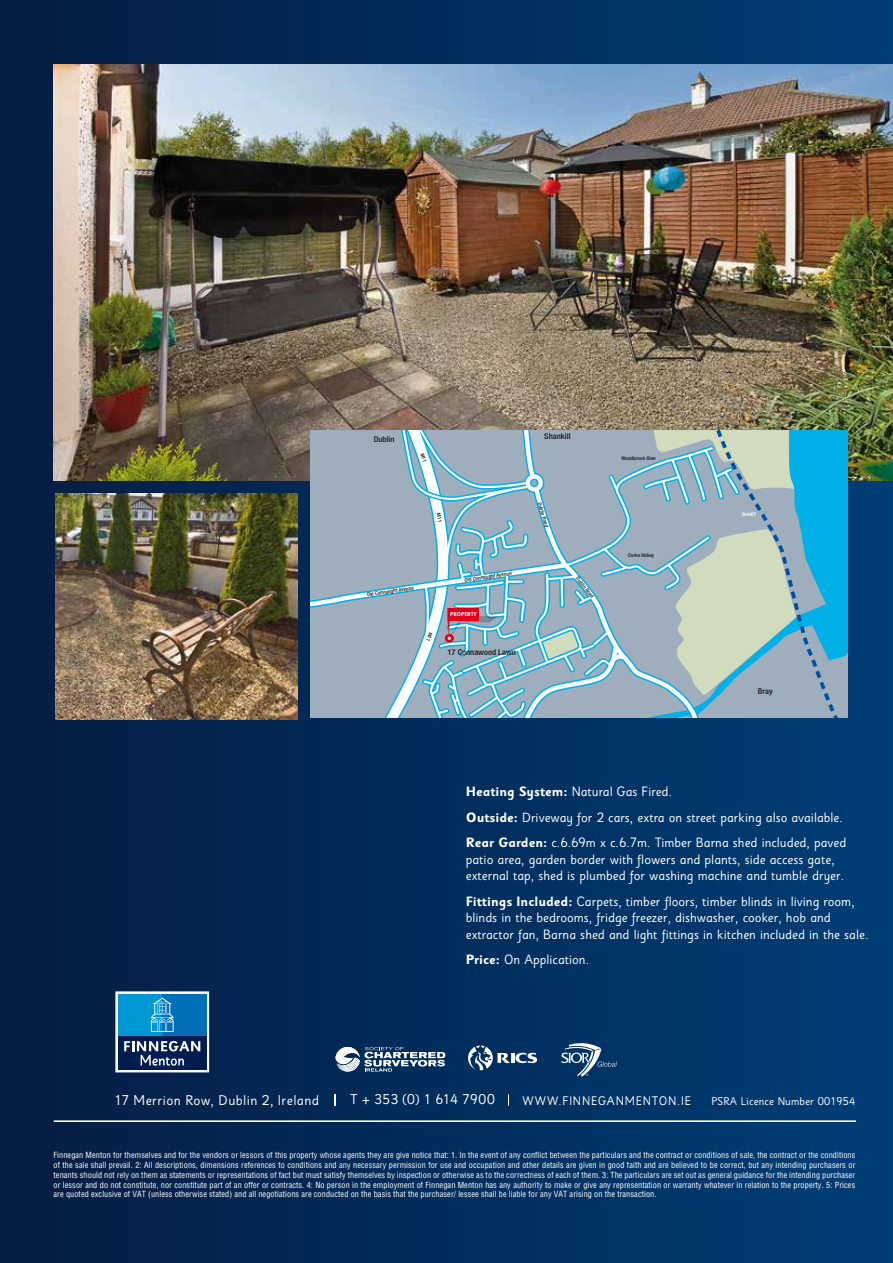
<style>
.page{position:relative;width:893px;height:1263px;background:#fff}
.page>*{position:absolute;margin:0;border:0;box-sizing:border-box;transform-origin:0 0}
.t1{font:14.1px "Sassoon Sans";letter-spacing:.03em;color:#fff}
.t2{font:13.5px/16.5px "Sassoon Sans";color:#fff}
.t3{font:12.45px "Sassoon Sans";letter-spacing:.065em;color:#fff}
.t4{font:11.25px "Sassoon Sans";letter-spacing:.01em;color:#fff}
.t5{font:condensed 8.25px/9.9px "Helvetica";letter-spacing:.01em;color:#fff;text-align:justify}
.t6{font:500 condensed 7.95px "Helvetica Neue";color:#1a171c;scale:1.07 1}
.t7{font:700 5.55px "Sassoon Sans";color:#fff;scale:.94 1}
.t8{font:500 condensed 5.1px "Helvetica Neue";color:#1a171c;scale:1.08 1}
.t9{font:500 condensed 5.1px "Helvetica Neue";color:#1a171c;scale:1.07 1}
.t10{font:700 4.95px "Sassoon Sans";color:#fff;scale:1.09 1}
.s1{font-weight:700}
</style>
<div class="page">
<div style="left:0;top:0;width:893px;height:1263px;background:linear-gradient(to right,#051d42,#003e76)"></div>
<img style="left:54px;top:64px;width:839px;height:416px">
<svg style="left:115px;top:991px;width:94px;height:81px"></svg>
<div style="left:118px;top:1036px;width:89px;height:34px;background:#001d50"></div>
<div style="left:118px;top:994px;width:44px;height:42px;background:#0098d4"></div>
<div style="left:162px;top:994px;width:45px;height:42px;background:#006fb7"></div>
<svg style="left:124px;top:1041px;width:76px;height:25px"></svg>
<svg style="left:150px;top:998px;width:24px;height:34px"></svg>
<hr style="left:54px;top:1120px;width:802px;height:2px;background:#fff">
<svg style="left:508px;top:1094px;width:1px;height:12px"></svg>
<svg style="left:334px;top:1094px;width:1px;height:12px"></svg>
<div style="left:310px;top:430px;width:68px;height:288px;background:#9eaebd"></div>
<svg style="left:468px;top:1045px;width:69px;height:25px"></svg>
<svg style="left:335px;top:1047px;width:110px;height:25px"></svg>
<svg style="left:561px;top:1043px;width:56px;height:34px;background:#3b6187"></svg>
<img style="left:55px;top:494px;width:243px;height:225px">
<svg style="left:378px;top:430px;width:469px;height:288px;background:#92b9c8"></svg>
<p class="t6" style="left:374px;top:435px;width:21px">Dublin</p>
<p class="t8" style="left:366px;top:591px;width:45px;rotate:-8deg">Old Connaught Avenue</p>
<p class="t6" style="left:544px;top:431px;width:26px">Shankill</p>
<p class="t8" style="left:464px;top:577px;width:45px;rotate:-8deg">Old Connaught Avenue</p>
<p class="t7" style="left:450px;top:611px;width:30px">PROPERTY</p>
<p class="t6" style="left:447px;top:647px;width:66px">17 Connawood Lawn</p>
<p class="t8" style="left:542px;top:502px;width:25px;rotate:73deg">Dublin Road</p>
<p class="t8" style="left:580px;top:575px;width:25px;rotate:52deg">Dublin Road</p>
<p class="t9" style="left:621px;top:455px;width:34px">Woodbrook Glen</p>
<p class="t9" style="left:628px;top:552px;width:26px">Corke Abbey</p>
<p class="t10" style="left:742px;top:511px;width:15px">DART</p>
<p class="t6" style="left:758px;top:687px;width:15px">Bray</p>
<h2 class="t2" style="left:466px;top:779px;width:382px;line-height:25.5px"><span class="s1">Heating System:</span> Natural Gas Fired.<br><span class="s1">Outside:</span> Driveway for 2 cars, extra on street parking also available.<br><span class="s1">Rear Garden:</span> c.6.69m x c.6.7m. Timber Barna shed included, paved</h2>
<h2 class="t2" style="left:466px;top:851px;width:380px">patio area, garden border with flowers and plants, side access gate, external tap, shed is plumbed for washing machine and tumble dryer.</h2>
<h2 class="t2" style="left:466px;top:893px;width:404px"><span class="s1">Fittings Included:</span> Carpets, timber floors, timber blinds in living room, blinds in the bedrooms, fridge freezer, dishwasher, cooker, hob and extractor fan, Barna shed and light fittings in kitchen included in the sale.</h2>
<h2 class="t2" style="left:466px;top:951px;width:125px"><span class="s1">Price:</span> On Application.</h2>
<h1 class="t1" style="left:114px;top:1091px;width:207px">17 Merrion Row, Dublin 2, Ireland</h1>
<h1 class="t1" style="left:350px;top:1091px;width:146px">T + 353 (0) 1 614 7900</h1>
<h3 class="t3" style="left:522px;top:1093px;width:170px">WWW.FINNEGANMENTON.IE</h3>
<h3 class="t4" style="left:712px;top:1094px;width:145px">PSRA Licence Number 001954</h3>
<p class="t5" style="left:54px;top:1150px;width:803px">Finnegan Menton for themselves and for the vendors or lessors of this property whose agents they are give notice that: 1. In the event of any conflict between the particulars and the contract or conditions of sale, the contract or the conditions of the sale shall prevail. 2: All descriptions, dimensions references to conditions and any necessary permission for use and occupation and other details are given in good faith and are believed to be correct, but any intending purchasers or tenants should not rely on them as statements or representations of fact but must satisfy themselves by inspection or otherwise as to the correctness of each of them. 3: The particulars are set out as general guidance for the intending purchaser or lessor and do not constitute, nor constitute part of an offer or contracts. 4: No person in the employment of Finnegan Menton has any authority to make or give any representation or warranty whatever in relation to the property. 5: Prices are quoted exclusive of VAT (unless otherwise stated) and all negotiations are conducted on the basis that the purchaser/ lessee shall be liable for any VAT arising on the transaction.</p>
</div>
